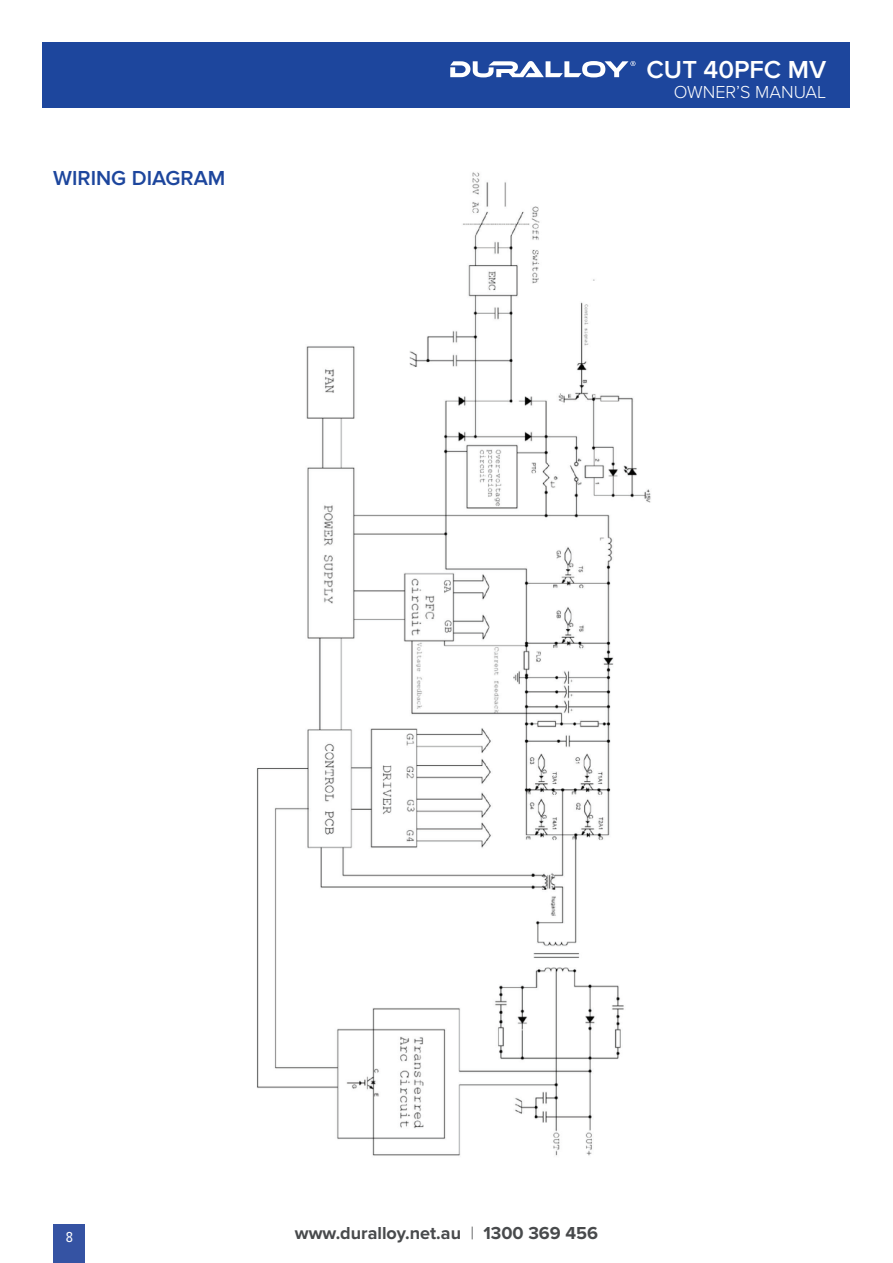
<style>
.page{position:relative;width:893px;height:1263px;background:#fff}
.page>*{position:absolute;margin:0;border:0;box-sizing:border-box;transform-origin:0 0}
.t1{font:600 25.5px "Proxima Nova";color:#fff}
.t2{font:600 21px "Proxima Nova";color:#1d469d}
.t3{font:700 18px "Proxima Nova";color:#484a4c}
.t4{font:300 18px "Proxima Nova";color:#fff}
.t5{font:15px "Proxima Nova Cond";color:#fff}
.s1{font-weight:300}
</style>
<div class="page">
<div style="left:43px;top:43px;width:807px;height:65px;background:#1d469d"></div>
<div style="left:53px;top:1225px;width:32px;height:38px;background:#3553a3"></div>
<svg style="left:450px;top:61px;width:185px;height:16px"></svg>
<img style="left:257px;top:172px;width:394px;height:984px">
<p class="t2" style="left:53px;top:165px;width:174px">WIRING DIAGRAM</p>
<h1 class="t1" style="left:647px;top:55px;width:181px">CUT 40PFC MV</h1>
<p class="t4" style="left:674px;top:81px;width:154px">OWNER’S MANUAL</p>
<p class="t5" style="left:66px;top:1228px;width:9px">8</p>
<p class="t3" style="left:295px;top:1222px;width:305px">www.duralloy.net.au <span class="s1">|</span> 1300 369 456</p>
</div>
